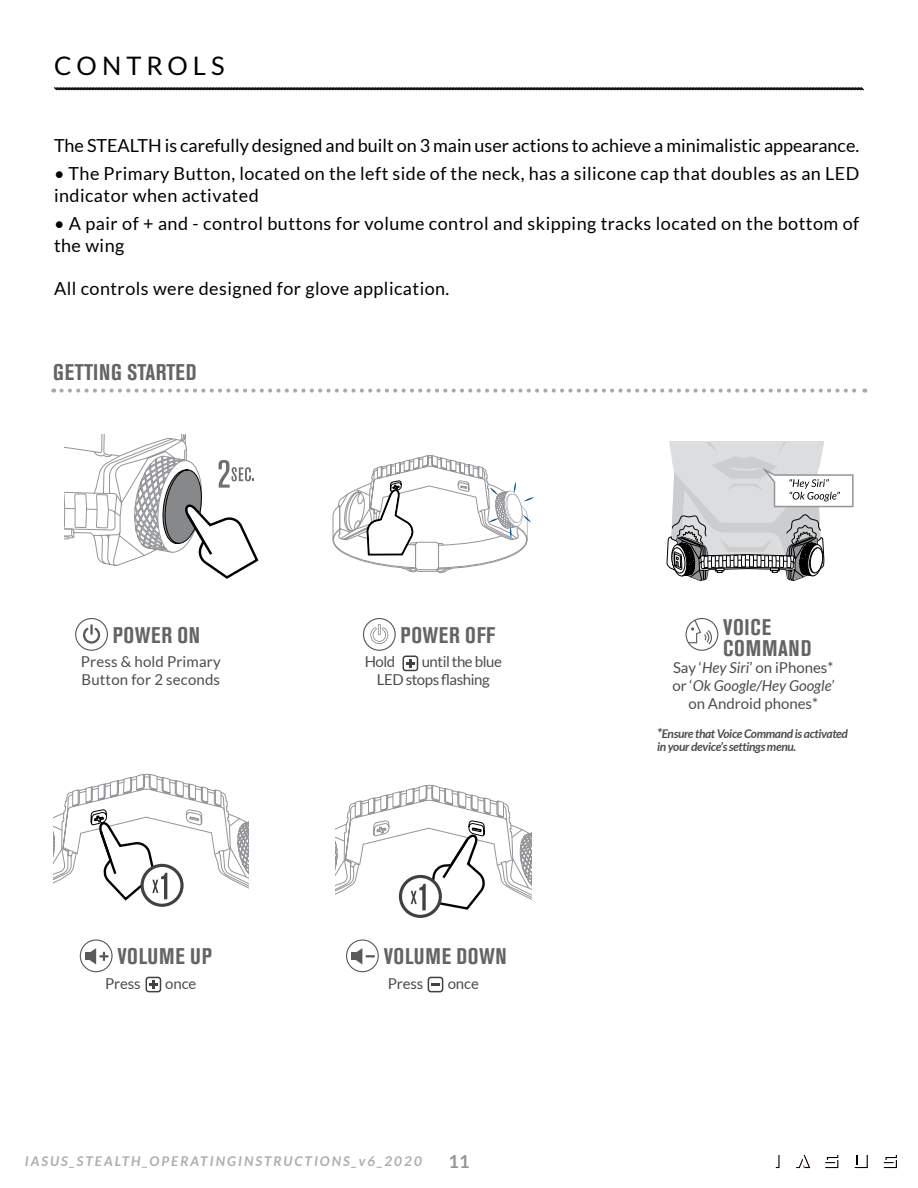
<style>
.page{position:relative;width:918px;height:1188px;background:#fff}
.page>*{position:absolute;margin:0;border:0;box-sizing:border-box;transform-origin:0 0}
.t1{font:25.5px "Lato";letter-spacing:.2em;color:#000}
.t2{font:700 condensed 22.5px/21px "Akzidenz Grotesk Pro";letter-spacing:.02em;color:#636466}
.t3{font:700 condensed 22.5px "Akzidenz Grotesk Pro";letter-spacing:.04em;color:#636466}
.t4{font:18px/21.6px "Lato";letter-spacing:.025em;color:#000}
.t5{font:18px "Lato";color:#000}
.t6{font:700 18px "Lato";color:#939598}
.t7{font:15px/18px "Lato";color:#4d4d4f}
.t8{font:15px/18px "Lato";letter-spacing:-.03em;color:#4d4d4f}
.t9{font:italic 700 13.5px "Lato";letter-spacing:.15em;color:#acaeb1}
.t10{font:italic 700 12px/13.5px "Lato";letter-spacing:-.03em;color:#4d4d4f}
.s1{font-style:italic}
.s2{font-size:13.5px}
</style>
<div class="page">
<svg style="left:825px;top:1155px;width:13px;height:13px"></svg>
<svg style="left:883px;top:1155px;width:14px;height:13px"></svg>
<svg style="left:775px;top:1155px;width:5px;height:13px"></svg>
<svg style="left:854px;top:1155px;width:14px;height:13px"></svg>
<svg style="left:796px;top:1155px;width:14px;height:13px"></svg>
<svg style="left:54px;top:87px;width:810px;height:4px;background:#626262"></svg>
<div style="left:141px;top:864px;width:43px;height:43px;border:3px solid #414042;border-radius:50%"></div>
<svg style="left:53px;top:773px;width:196px;height:129px"></svg>
<svg style="left:80px;top:939px;width:33px;height:33px"></svg>
<svg style="left:146px;top:977px;width:15px;height:15px"></svg>
<svg style="left:346px;top:939px;width:33px;height:33px"></svg>
<svg style="left:428px;top:977px;width:15px;height:15px"></svg>
<svg style="left:400px;top:876px;width:40px;height:40px"></svg>
<div style="left:399px;top:875px;width:43px;height:43px;border:3px solid #414042;border-radius:50%"></div>
<svg style="left:336px;top:784px;width:195px;height:128px"></svg>
<svg style="left:61px;top:389px;width:804px;height:282px"></svg>
<h1 class="t1" style="left:54px;top:51px;width:172px">CONTROLS</h1>
<p class="t5" style="left:54px;top:135px;width:807px">The STEALTH is carefully designed and built on 3 main user actions to achieve a minimalistic appearance.</p>
<p class="t4" style="left:54px;top:163px;width:807px">• The Primary Button, located on the left side of the neck, has a silicone cap that doubles as an LED indicator when activated</p>
<p class="t4" style="left:54px;top:213px;width:807px">• A pair of + and - control buttons for volume control and skipping tracks located on the bottom of the wing</p>
<p class="t4" style="left:54px;top:278px;width:397px">All controls were designed for glove application.</p>
<p class="t2" style="left:53px;top:362px;width:145px">GETTING STARTED</p>
<p class="t2" style="left:113px;top:624px;width:89px">POWER ON</p>
<p class="t2" style="left:401px;top:624px;width:96px">POWER OFF</p>
<p class="t7" style="left:81px;top:653px;width:141px">Press &amp; hold Primary<br>Button for 2 seconds</p>
<p class="t7" style="left:365px;top:653px;width:32px">Hold</p>
<p class="t8" style="left:377px;top:653px;width:126px;text-indent:45px">until the blue<br>LED stops flashing</p>
<p class="t3" style="left:117px;top:942px;width:96px">VOLUME UP</p>
<p class="t7" style="left:105px;top:974px;width:37px">Press</p>
<p class="t7" style="left:165px;top:974px;width:33px">once</p>
<p class="t2" style="left:384px;top:946px;width:125px">VOLUME DOWN</p>
<p class="t7" style="left:388px;top:974px;width:37px">Press</p>
<p class="t7" style="left:448px;top:974px;width:33px">once</p>
<p class="t9" style="left:25px;top:1153px;width:398px">IASUS_STEALTH_OPERATINGINSTRUCTIONS_v6_2020</p>
<p class="t6" style="left:449px;top:1151px;width:22px">11</p>
<p class="t2" style="left:723px;top:616px;width:90px">VOICE<br>COMMAND</p>
<p class="t7" style="left:672px;top:658px;width:163px;text-align:center">Say ‘<span class="s1">Hey Siri</span>’ on iPhones* or ‘<span class="s1">Ok Google/Hey Google’ </span>on Android phones*</p>
<p class="t10" style="left:657px;top:727px;width:193px"><span class="s2">*</span>Ensure that Voice Command is activated in your device’s settings menu.</p>
</div>
